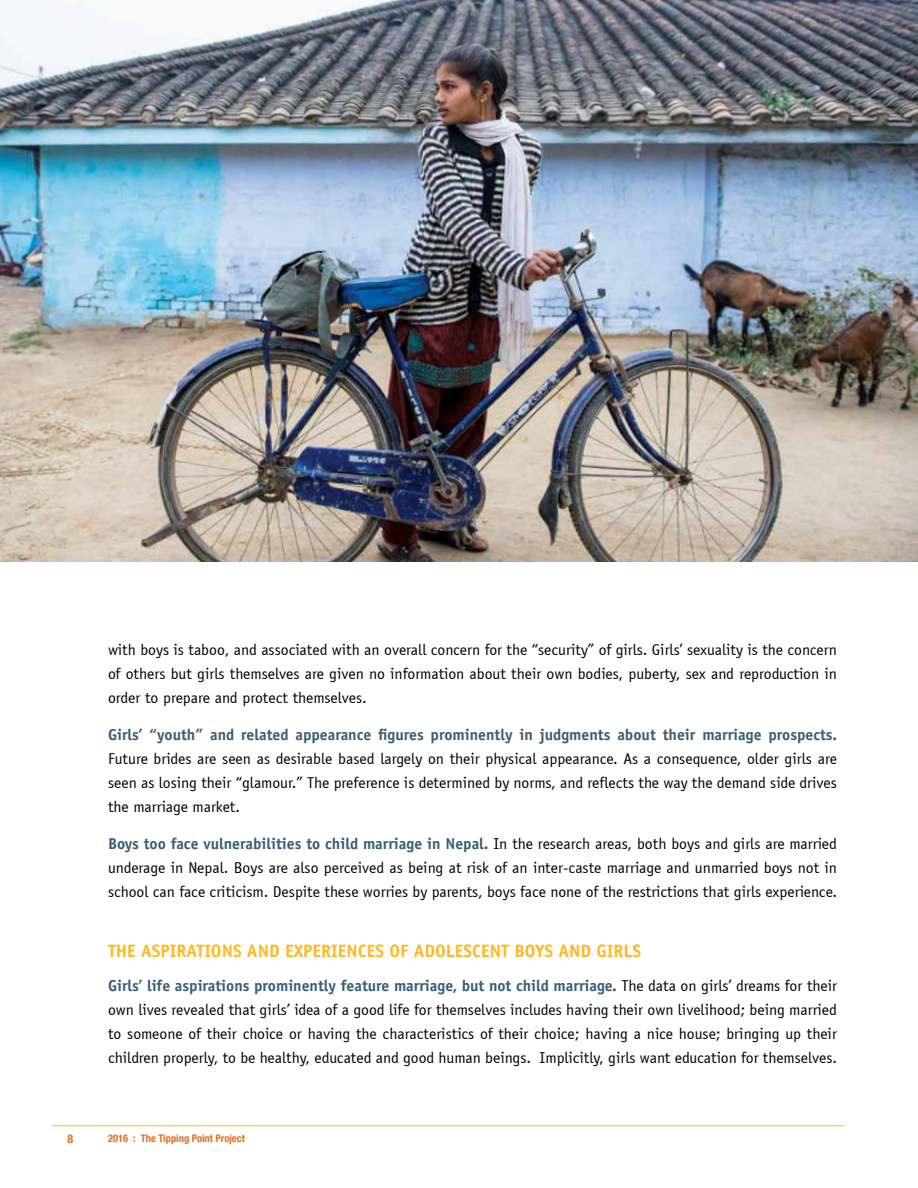
<style>
.page{position:relative;width:918px;height:1188px;background:#fff}
.page>*{position:absolute;margin:0;border:0;box-sizing:border-box;transform-origin:0 0}
.t1{font:700 18px "Officina Sans Std";color:#fdb924}
.t2{font:15.75px/24px "Officina Sans";color:#000;text-align:justify}
.t3{font:700 15.75px "Officina Sans Std";color:#395d76}
.t4{font:700 condensed 12px "Helvetica Neue LT Std";color:#e36f1e}
.t5{font:700 condensed 10.5px "Helvetica Neue LT Std";color:#e36f1e}
.s1{font-family:"Officina Sans";font-weight:400;color:#000}
</style>
<div class="page">
<hr style="left:52px;top:1125px;width:793px;height:1px;background:#fdb924">
<img style="left:0;top:0;width:918px;height:562px">
<p class="t2" style="left:108px;top:638px;width:731px">with boys is taboo, and associated with an overall concern for the “security” of girls. Girls’ sexuality is the concern of others but girls themselves are given no information about their own bodies, puberty, sex and reproduction in order to prepare and protect themselves.</p>
<p class="t3" style="left:108px;top:725px;width:731px">Girls’ “youth” and related appearance figures prominently in judgments about their marriage prospects.</p>
<p class="t2" style="left:108px;top:747px;width:731px">Future brides are seen as desirable based largely on their physical appearance. As a consequence, older girls are seen as losing their “glamour.” The preference is determined by norms, and reflects the way the demand side drives the marriage market.</p>
<p class="t3" style="left:108px;top:834px;width:731px">Boys too face vulnerabilities to child marriage in Nepal. <span class="s1">In the research areas, both boys and girls are married</span></p>
<p class="t2" style="left:108px;top:856px;width:731px">underage in Nepal. Boys are also perceived as being at risk of an inter-caste marriage and unmarried boys not in school can face criticism. Despite these worries by parents, boys face none of the restrictions that girls experience.</p>
<p class="t1" style="left:108px;top:939px;width:535px">THE ASPIRATIONS AND EXPERIENCES OF ADOLESCENT BOYS AND GIRLS</p>
<p class="t3" style="left:108px;top:976px;width:731px">Girls’ life aspirations prominently feature marriage, but not child marriage. <span class="s1">The data on girls’ dreams for their</span></p>
<p class="t2" style="left:108px;top:998px;width:731px">own lives revealed that girls’ idea of a good life for themselves includes having their own livelihood; being married to someone of their choice or having the characteristics of their choice; having a nice house; bringing up their children properly, to be healthy, educated and good human beings. Implicitly, girls want education for themselves.</p>
<p class="t4" style="left:68px;top:1132px;width:7px">8</p>
<p class="t5" style="left:108px;top:1132px;width:138px">2016 : The Tipping Point Project</p>
</div>
